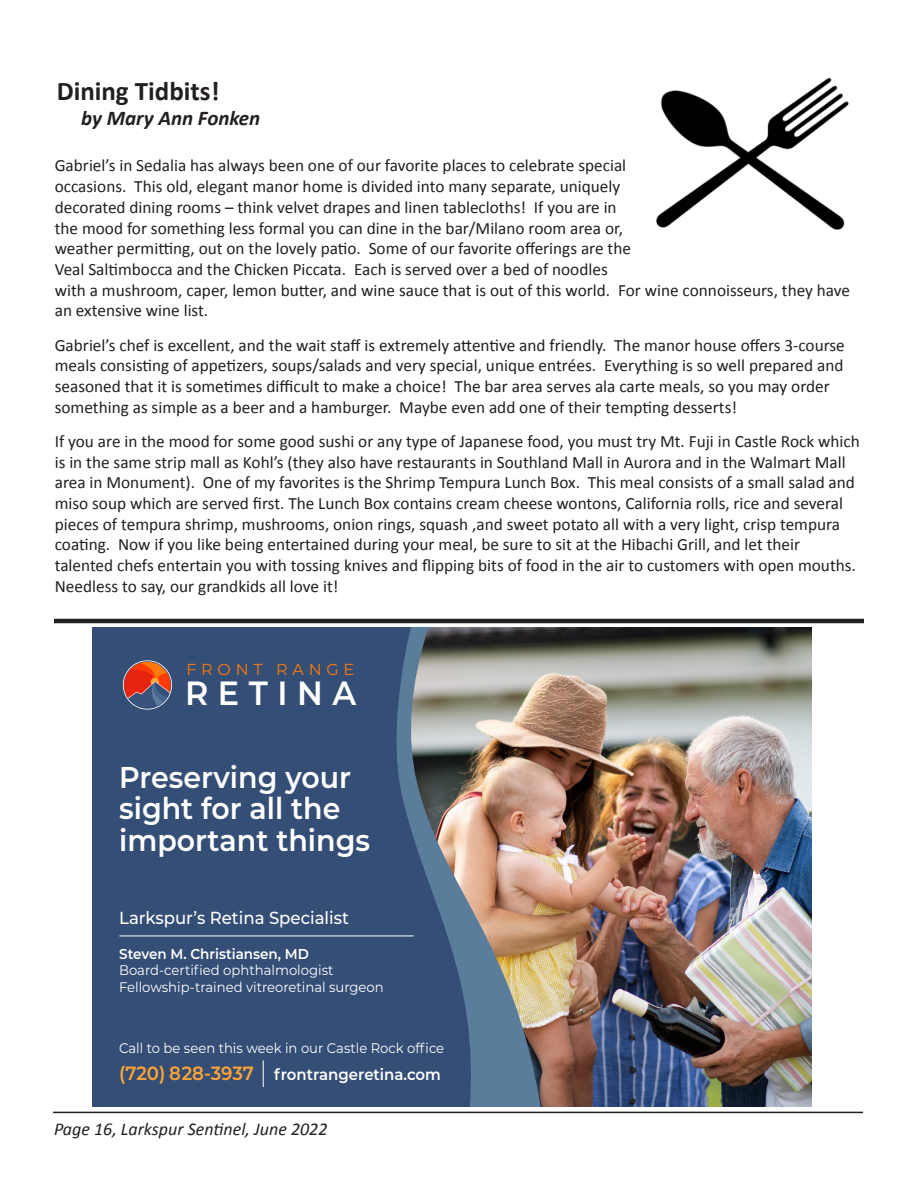
<style>
.page{position:relative;width:918px;height:1188px;background:#fff}
.page>*{position:absolute;margin:0;border:0;box-sizing:border-box;transform-origin:0 0}
.t1{font:600 33.6px "Montserrat";letter-spacing:.3em;color:#fff;scale:.95 1}
.t2{font:600 30px/31.7px "Montserrat";color:#fff;scale:.95 1}
.t3{font:700 27px "Calibri";color:#231f20}
.t4{font:italic 700 21px "Calibri";color:#231f20}
.t5{font:italic 18px "Calibri";color:#231f20}
.t6{font:500 17.4px "Montserrat";color:#fff;scale:.95 1}
.t7{font:17.25px/20.7px "Calibri";color:#231f20}
.t8{font:15.9px "Montserrat";letter-spacing:.3em;color:#ff790a}
.t9{font:600 15.75px "Montserrat";color:#fff;scale:.95 1}
.t10{font:600 14.25px "Montserrat";color:#fff;scale:.95 1}
.t11{font:13.95px/16.6px "Montserrat";color:#fff;scale:.95 1}
.s1{font-size:19.2px;color:#ffa334}
</style>
<div class="page">
<hr style="left:53px;top:1112px;width:810px;height:1px;background:#231f20">
<img style="left:656px;top:78px;width:193px;height:152px">
<img style="left:541px;top:628px;width:271px;height:479px">
<img style="left:480px;top:628px;width:61px;height:479px">
<svg style="left:93px;top:628px;width:387px;height:479px;fill:#344e76"></svg>
<svg style="left:123px;top:660px;width:49px;height:50px"></svg>
<svg style="left:263px;top:1060px;width:1px;height:27px"></svg>
<hr style="left:119px;top:936px;width:295px;height:1px;background:#fff">
<hr style="left:54px;top:619px;width:810px;height:4px;background:#231f20">
<p class="t3" style="left:57px;top:73px;width:164px">Dining Tidbits!</p>
<p class="t4" style="left:81px;top:105px;width:181px">by Mary Ann Fonken</p>
<p class="t7" style="left:55px;top:155px;width:797px">Gabriel’s in Sedalia has always been one of our favorite places to celebrate special<br>occasions. This old, elegant manor home is divided into many separate, uniquely<br>decorated dining rooms – think velvet drapes and linen tablecloths! If you are in<br>the mood for something less formal you can dine in the bar/Milano room area or,<br>weather permitting, out on the lovely patio. Some of our favorite offerings are the<br>Veal Saltimbocca and the Chicken Piccata. Each is served over a bed of noodles<br>with a mushroom, caper, lemon butter, and wine sauce that is out of this world. For wine connoisseurs, they have an extensive wine list.</p>
<p class="t7" style="left:55px;top:335px;width:792px">Gabriel’s chef is excellent, and the wait staff is extremely attentive and friendly. The manor house offers 3-course meals consisting of appetizers, soups/salads and very special, unique entrées. Everything is so well prepared and seasoned that it is sometimes difficult to make a choice! The bar area serves ala carte meals, so you may order something as simple as a beer and a hamburger. Maybe even add one of their tempting desserts!</p>
<p class="t7" style="left:55px;top:431px;width:807px">If you are in the mood for some good sushi or any type of Japanese food, you must try Mt. Fuji in Castle Rock which is in the same strip mall as Kohl’s (they also have restaurants in Southland Mall in Aurora and in the Walmart Mall area in Monument). One of my favorites is the Shrimp Tempura Lunch Box. This meal consists of a small salad and miso soup which are served first. The Lunch Box contains cream cheese wontons, California rolls, rice and several pieces of tempura shrimp, mushrooms, onion rings, squash ,and sweet potato all with a very light, crisp tempura coating. Now if you like being entertained during your meal, be sure to sit at the Hibachi Grill, and let their talented chefs entertain you with tossing knives and flipping bits of food in the air to customers with open mouths.<br>Needless to say, our grandkids all love it!</p>
<p class="t8" style="left:186px;top:658px;width:169px">FRONT RANGE</p>
<p class="t1" style="left:185px;top:669px;width:182px">RETINA</p>
<p class="t2" style="left:119px;top:760px;width:266px">Preserving your sight for all the important things</p>
<p class="t6" style="left:119px;top:906px;width:243px">Larkspur’s Retina Specialist</p>
<p class="t10" style="left:119px;top:943px;width:201px">Steven M. Christiansen, MD</p>
<p class="t11" style="left:119px;top:962px;width:280px">Board-certified ophthalmologist<br>Fellowship-trained vitreoretinal surgeon</p>
<p class="t11" style="left:119px;top:1039px;width:344px">Call to be seen this week in our Castle Rock office</p>
<p class="t9" style="left:119px;top:1063px;width:340px"><span class="s1">(720) 828-3937</span> frontrangeretina.com</p>
<p class="t5" style="left:54px;top:1116px;width:275px">Page 16, Larkspur Sentinel, June 2022</p>
</div>
